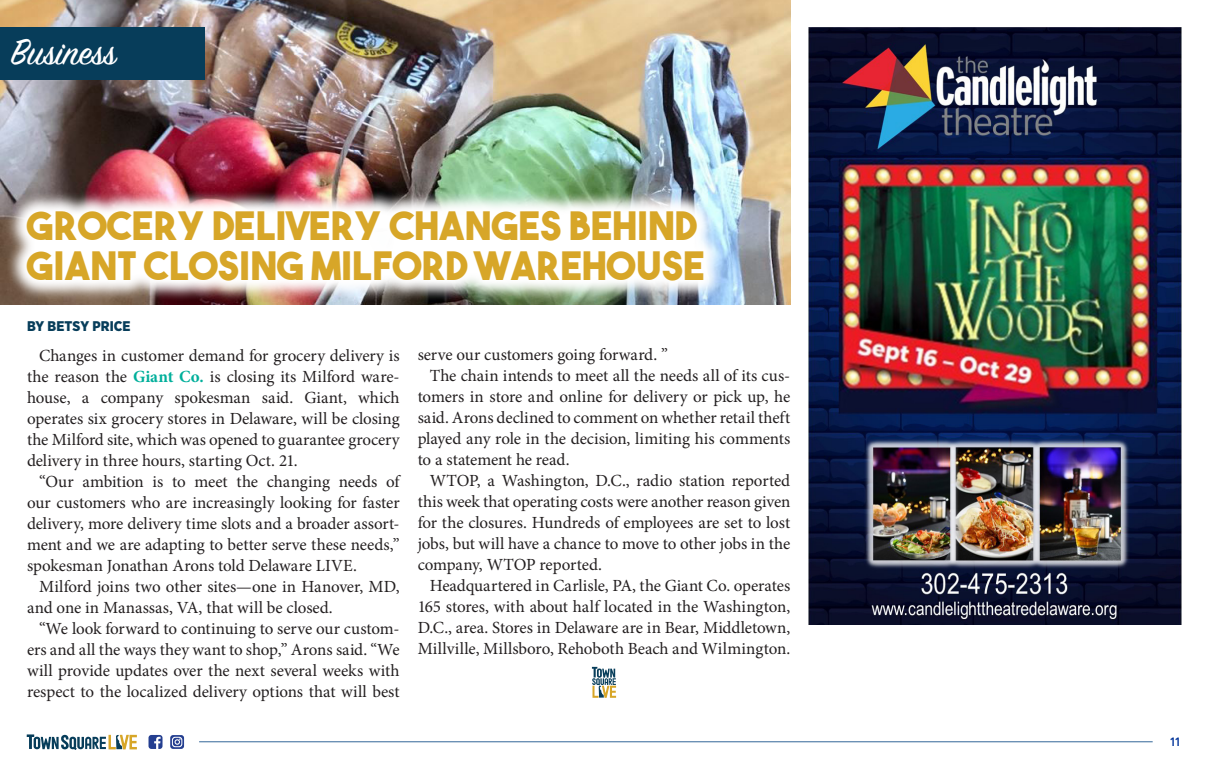
<style>
.page{position:relative;width:1208px;height:769px;background:#fff}
.page>*{position:absolute;margin:0;border:0;box-sizing:border-box;transform-origin:0 0}
.t1{font:40px "Sign Painter House Script";color:#fff}
.t2{font:39px/40px "The Bold Font";letter-spacing:.01em;color:#d7a628}
.body_copy{font:17px/21px "Minion Pro";letter-spacing:-.005em;color:#231f20;text-align:justify}
.t3{font:900 14px "Gotham Narrow";letter-spacing:.005em;color:#073d5a}
.t4{font:600 12px "Avenir Next Condensed";color:#039}
.s1{font-weight:700;color:#00af9b}
</style>
<div class="page">
<hr style="left:199px;top:740px;width:953px;height:1px;background:#369">
<svg style="left:148px;top:735px;width:14px;height:13px"></svg>
<svg style="left:170px;top:735px;width:14px;height:13px"></svg>
<svg style="left:27px;top:734px;width:110px;height:15px"></svg>
<img style="left:0;top:0;width:790px;height:304px">
<img style="left:5px;top:190px;width:719px;height:112px">
<div style="left:0;top:27px;width:204px;height:52px;background:#073d5a"></div>
<svg style="left:592px;top:666px;width:24px;height:31px"></svg>
<img style="left:808px;top:27px;width:372px;height:597px">
<p class="t1" style="left:11px;top:27px;width:107px">Business</p>
<p class="t2" style="left:27px;top:205px;width:679px">GROCERY DELIVERY CHANGES BEHIND<br>GIANT CLOSING MILFORD WAREHOUSE</p>
<p class="t3" style="left:27px;top:316px;width:105px">BY BETSY PRICE</p>
<p class="body_copy" style="left:27px;top:345px;width:374px;text-indent:12px">Changes in customer demand for grocery delivery is the reason the <span class="s1">Giant Co.</span> is closing its Milford ware&shy;house, a company spokesman said. Giant, which operates six grocery stores in Delaware, will be closing the Milford site, which was opened to guarantee grocery delivery in three hours, starting Oct. 21.</p>
<p class="body_copy" style="left:27px;top:471px;width:374px;text-indent:12px">“Our ambition is to meet the changing needs of our customers who are increasingly looking for faster delivery, more delivery time slots and a broader assort&shy;ment and we are adapting to better serve these needs,” spokesman Jonathan Arons told Delaware LIVE.</p>
<p class="body_copy" style="left:27px;top:576px;width:374px;text-indent:12px">Milford joins two other sites—one in Hanover, MD, and one in Manassas, VA, that will be closed.</p>
<p class="body_copy" style="left:27px;top:618px;width:374px;text-indent:12px">“We look forward to continuing to serve our custom&shy;ers and all the ways they want to shop,” Arons said. “We will provide updates over the next several weeks with respect to the localized delivery options that will best</p>
<p class="body_copy" style="left:417px;top:343px;width:252px">serve our customers going forward. ”</p>
<p class="body_copy" style="left:417px;top:364px;width:374px;text-indent:12px">The chain intends to meet all the needs all of its cus&shy;tomers in store and online for delivery or pick up, he said. Arons declined to comment on whether retail theft played any role in the decision, limiting his comments to a statement he read.</p>
<p class="body_copy" style="left:417px;top:469px;width:374px;text-indent:12px">WTOP, a Washington, D.C., radio station reported this week that operating costs were another reason given for the closures. Hundreds of employees are set to lost jobs, but will have a chance to move to other jobs in the company, WTOP reported.</p>
<p class="body_copy" style="left:417px;top:574px;width:374px;text-indent:12px">Headquartered in Carlisle, PA, the Giant Co. operates 165 stores, with about half located in the Washington, D.C., area. Stores in Delaware are in Bear, Middletown, Millville, Millsboro, Rehoboth Beach and Wilmington.</p>
<p class="t4" style="left:1169px;top:731px;width:13px">11</p>
</div>
